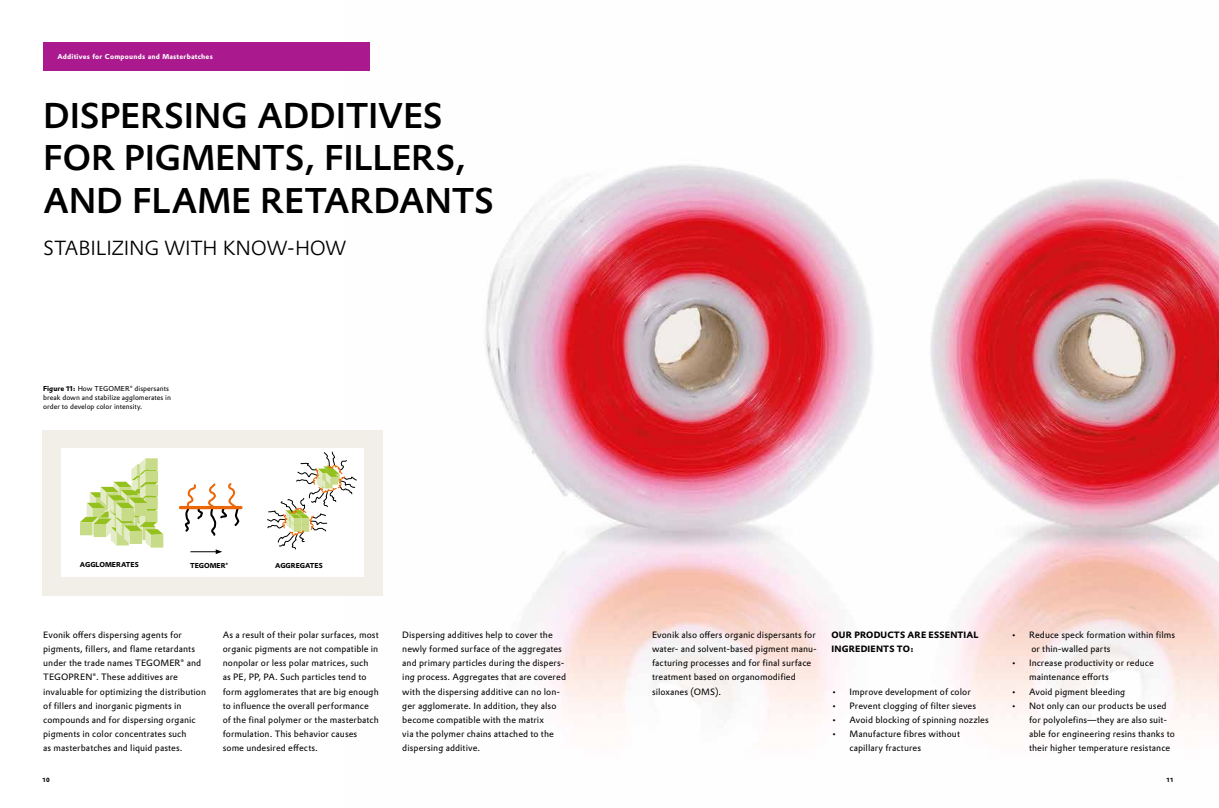
<style>
.page{position:relative;width:1219px;height:808px;background:#fff}
.page>*{position:absolute;margin:0;border:0;box-sizing:border-box;transform-origin:0 0}
.t1{font:500 35px/42.5px "Evonik Prokyon";letter-spacing:-.01em;color:#000}
.t2{font:300 20px "Evonik Prokyon";letter-spacing:-.01em;color:#000}
.t3{font:9px/14.2px "Evonik Prokyon";letter-spacing:.01em;color:#000}
.t4{font:700 9px/14.2px "Evonik Prokyon";letter-spacing:.02em;color:#000}
.t5{font:7px/9px "Evonik Prokyon";letter-spacing:.005em;color:#000}
.t6{font:700 7px "Evonik Prokyon";letter-spacing:.03em;color:#fff}
.t7{font:700 7px "Evonik Prokyon";color:#000}
.t8{font:700 6px "Evonik Prokyon";color:#000}
.s1{font-weight:700}
</style>
<div class="page">
<img style="left:345px;top:42px;width:874px;height:677px">
<div style="left:43px;top:43px;width:326px;height:28px;background:#aa198d"></div>
<div style="left:42px;top:430px;width:341px;height:165px;background:#f2efe9"></div>
<div style="left:61px;top:448px;width:303px;height:129px;background:#fff"></div>
<svg style="left:190px;top:549px;width:32px;height:5px"></svg>
<svg style="left:80px;top:458px;width:83px;height:90px"></svg>
<svg style="left:267px;top:451px;width:90px;height:99px"></svg>
<svg style="left:184px;top:483px;width:56px;height:53px"></svg>
<hr style="left:180px;top:506px;width:61px;height:3px;background:#ec6608">
<p class="t6" style="left:57px;top:51px;width:157px">Additives for Compounds and Masterbatches</p>
<h1 class="t1" style="left:43px;top:91px;width:453px">DISPERSING ADDITIVES<br>FOR PIGMENTS, FILLERS,<br>AND FLAME RETARDANTS</h1>
<h2 class="t2" style="left:43px;top:232px;width:305px">STABILIZING WITH KNOW-HOW</h2>
<p class="t5" style="left:43px;top:383px;width:129px"><span class="s1">Figure 11:</span> How TEGOMER® dispersants break down and stabilize agglomerates in order to develop color intensity.</p>
<p class="t7" style="left:80px;top:559px;width:60px">AGGLOMERATES</p>
<p class="t7" style="left:190px;top:559px;width:40px">TEGOMER®</p>
<p class="t7" style="left:275px;top:559px;width:49px">AGGREGATES</p>
<p class="t3" style="left:43px;top:627px;width:164px">Evonik offers dispersing agents for pigments, fillers, and flame retardants under the trade names TEGOMER® and TEGOPREN®. These additives are invaluable for optimizing the distribution of fillers and inorganic pigments in compounds and for dispersing organic pigments in color concentrates such<br>as masterbatches and liquid pastes.</p>
<p class="t3" style="left:223px;top:627px;width:158px">As a result of their polar surfaces, most organic pigments are not compatible in nonpolar or less polar matrices, such<br>as PE, PP, PA. Such particles tend to form agglomerates that are big enough to influence the overall performance of the final polymer or the masterbatch formulation. This behavior causes some undesired effects.</p>
<p class="t3" style="left:402px;top:627px;width:165px">Dispersing additives help to cover the newly formed surface of the aggregates and primary particles during the dispers&shy;ing process. Aggregates that are covered with the dispersing additive can no lon&shy;ger agglomerate. In addition, they also become compatible with the matrix<br>via the polymer chains attached to the dispersing additive.</p>
<p class="t3" style="left:652px;top:627px;width:166px">Evonik also offers organic dispersants for water- and solvent-based pigment manu&shy;facturing processes and for final surface treatment based on organomodified siloxanes (OMS).</p>
<p class="t4" style="left:832px;top:627px;width:148px">OUR PRODUCTS ARE ESSENTIAL<br>INGREDIENTS TO:</p>
<p class="t3" style="left:832px;top:684px;width:141px">• Improve development of color</p>
<p class="t3" style="left:832px;top:698px;width:146px">• Prevent clogging of filter sieves</p>
<p class="t3" style="left:832px;top:712px;width:159px">• Avoid blocking of spinning nozzles</p>
<p class="t3" style="left:850px;top:726px;width:112px;text-indent:-18px">• Manufacture fibres without capillary fractures</p>
<p class="t3" style="left:1031px;top:627px;width:145px;text-indent:-20px">• Reduce speck formation within films or thin-walled parts</p>
<p class="t3" style="left:1029px;top:655px;width:126px;text-indent:-18px">• Increase productivity or reduce maintenance efforts</p>
<p class="t3" style="left:1011px;top:684px;width:116px">• Avoid pigment bleeding</p>
<p class="t3" style="left:1029px;top:698px;width:147px;text-indent:-18px">• Not only can our products be used for polyolefins—they are also suit&shy;able for engineering resins thanks to their higher temperature resistance</p>
<p class="t8" style="left:43px;top:775px;width:9px">10</p>
<p class="t8" style="left:1166px;top:775px;width:11px">111</p>
</div>
